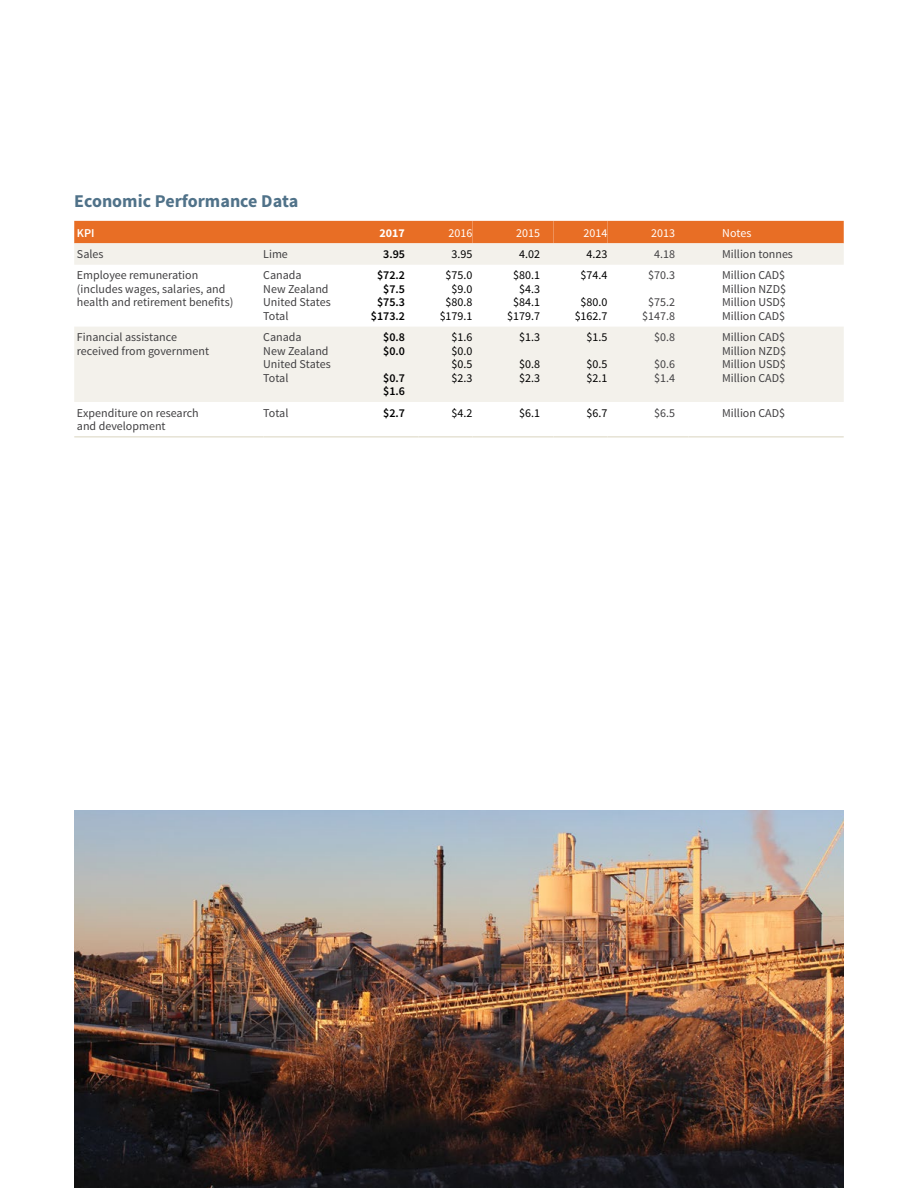
<style>
.page{position:relative;width:918px;height:1188px;background:#fff}
.page>*{position:absolute;margin:0;border:0;box-sizing:border-box;transform-origin:0 0}
.t1{font:700 18px "Source Sans Pro";color:#507289}
.t2{font:12px/13.5px "Source Sans Pro";color:#414042}
.t3{font:12px/13.5px "Source Sans Pro";color:#000;text-align:right}
.t4{font:600 12px/13.5px "Source Sans Pro";color:#000}
.t5{font:12px "Source Sans Pro";color:#fff}
.t6{font:700 12px "Source Sans Pro";color:#fff}
.t7{font:600 12px "Source Sans Pro";color:#fff}
</style>
<div class="page">
<div style="left:74px;top:221px;width:770px;height:22px;background:#e86e25"></div>
<svg style="left:74px;top:243px;width:770px;height:159px;fill:#f3f1eb"></svg>
<hr style="left:74px;top:436px;width:189px;height:2px;background:#e6e3d5">
<hr style="left:263px;top:436px;width:88px;height:2px;background:#e6e3d5">
<hr style="left:351px;top:436px;width:54px;height:2px;background:#e6e3d5">
<svg style="left:405px;top:436px;width:13px;height:2px"></svg>
<hr style="left:418px;top:436px;width:54px;height:2px;background:#e6e3d5">
<svg style="left:472px;top:436px;width:14px;height:2px"></svg>
<hr style="left:486px;top:436px;width:54px;height:2px;background:#e6e3d5">
<svg style="left:540px;top:436px;width:14px;height:2px"></svg>
<hr style="left:554px;top:436px;width:54px;height:2px;background:#e6e3d5">
<svg style="left:608px;top:436px;width:13px;height:2px"></svg>
<hr style="left:621px;top:436px;width:54px;height:2px;background:#e6e3d5">
<svg style="left:675px;top:436px;width:13px;height:2px"></svg>
<hr style="left:688px;top:436px;width:156px;height:2px;background:#e6e3d5">
<img style="left:74px;top:810px;width:770px;height:378px">
<h1 class="t1" style="left:74px;top:190px;width:226px">Economic Performance Data</h1>
<p class="t7" style="left:77px;top:225px;width:19px">KPI</p>
<p class="t6" style="left:380px;top:225px;width:27px">2017</p>
<p class="t5" style="left:449px;top:225px;width:25px">2016</p>
<p class="t5" style="left:516px;top:225px;width:25px">2015</p>
<p class="t5" style="left:584px;top:225px;width:25px">2014</p>
<p class="t5" style="left:651px;top:225px;width:25px">2013</p>
<p class="t5" style="left:722px;top:225px;width:31px">Notes</p>
<p class="t2" style="left:77px;top:247px;width:28px">Sales</p>
<p class="t2" style="left:263px;top:247px;width:26px">Lime</p>
<p class="t4" style="left:383px;top:248px;width:23px">3.95</p>
<p class="t3" style="left:452px;top:247px;width:22px">3.95</p>
<p class="t3" style="left:519px;top:247px;width:22px">4.02</p>
<p class="t3" style="left:587px;top:247px;width:22px">4.23</p>
<p class="t2" style="left:654px;top:247px;width:22px">4.18</p>
<p class="t2" style="left:722px;top:247px;width:72px">Million tonnes</p>
<p class="t2" style="left:77px;top:269px;width:158px">Employee remuneration (includes wages, salaries, and health and retirement benefits)</p>
<p class="t2" style="left:263px;top:269px;width:69px">Canada<br>New Zealand<br>United States<br>Total</p>
<p class="t4" style="left:371px;top:269px;width:36px;text-align:right">$72.2 $7.5 $75.3 $173.2</p>
<p class="t3" style="left:440px;top:269px;width:34px">$75.0 $9.0 $80.8 $179.1</p>
<p class="t3" style="left:507px;top:269px;width:34px">$80.1 $4.3 $84.1 $179.7</p>
<p class="t3" style="left:581px;top:269px;width:28px">$74.4</p>
<p class="t2" style="left:648px;top:269px;width:28px">$70.3</p>
<p class="t2" style="left:642px;top:296px;width:34px;text-align:center">$75.2 $147.8</p>
<p class="t2" style="left:722px;top:269px;width:65px;text-align:justify">Million CAD$ Million NZD$ Million USD$ Million CAD$</p>
<p class="t3" style="left:575px;top:296px;width:34px;text-align:center">$80.0 $162.7</p>
<p class="t2" style="left:77px;top:331px;width:134px">Financial assistance received from government</p>
<p class="t2" style="left:263px;top:331px;width:69px">Canada<br>New Zealand<br>United States<br>Total</p>
<p class="t4" style="left:383px;top:331px;width:23px">$0.8 $0.0</p>
<p class="t4" style="left:383px;top:371px;width:23px">$0.7 $1.6</p>
<p class="t3" style="left:452px;top:331px;width:22px;text-align:justify">$1.6 $0.0 $0.5 $2.3</p>
<p class="t3" style="left:519px;top:331px;width:22px">$1.3</p>
<p class="t3" style="left:519px;top:358px;width:22px;text-align:left">$0.8 $2.3</p>
<p class="t3" style="left:587px;top:331px;width:22px">$1.5</p>
<p class="t3" style="left:587px;top:358px;width:22px;text-align:left">$0.5 $2.1</p>
<p class="t2" style="left:654px;top:331px;width:22px">$0.8</p>
<p class="t2" style="left:654px;top:358px;width:22px">$0.6 $1.4</p>
<p class="t2" style="left:722px;top:331px;width:65px;text-align:justify">Million CAD$ Million NZD$ Million USD$ Million CAD$</p>
<p class="t2" style="left:77px;top:406px;width:123px">Expenditure on research and development</p>
<p class="t2" style="left:263px;top:406px;width:27px">Total</p>
<p class="t4" style="left:383px;top:406px;width:23px">$2.7</p>
<p class="t3" style="left:452px;top:406px;width:22px">$4.2</p>
<p class="t3" style="left:519px;top:406px;width:22px">$6.1</p>
<p class="t3" style="left:587px;top:406px;width:22px">$6.7</p>
<p class="t2" style="left:654px;top:406px;width:22px">$6.5</p>
<p class="t2" style="left:722px;top:406px;width:64px">Million CAD$</p>
</div>
